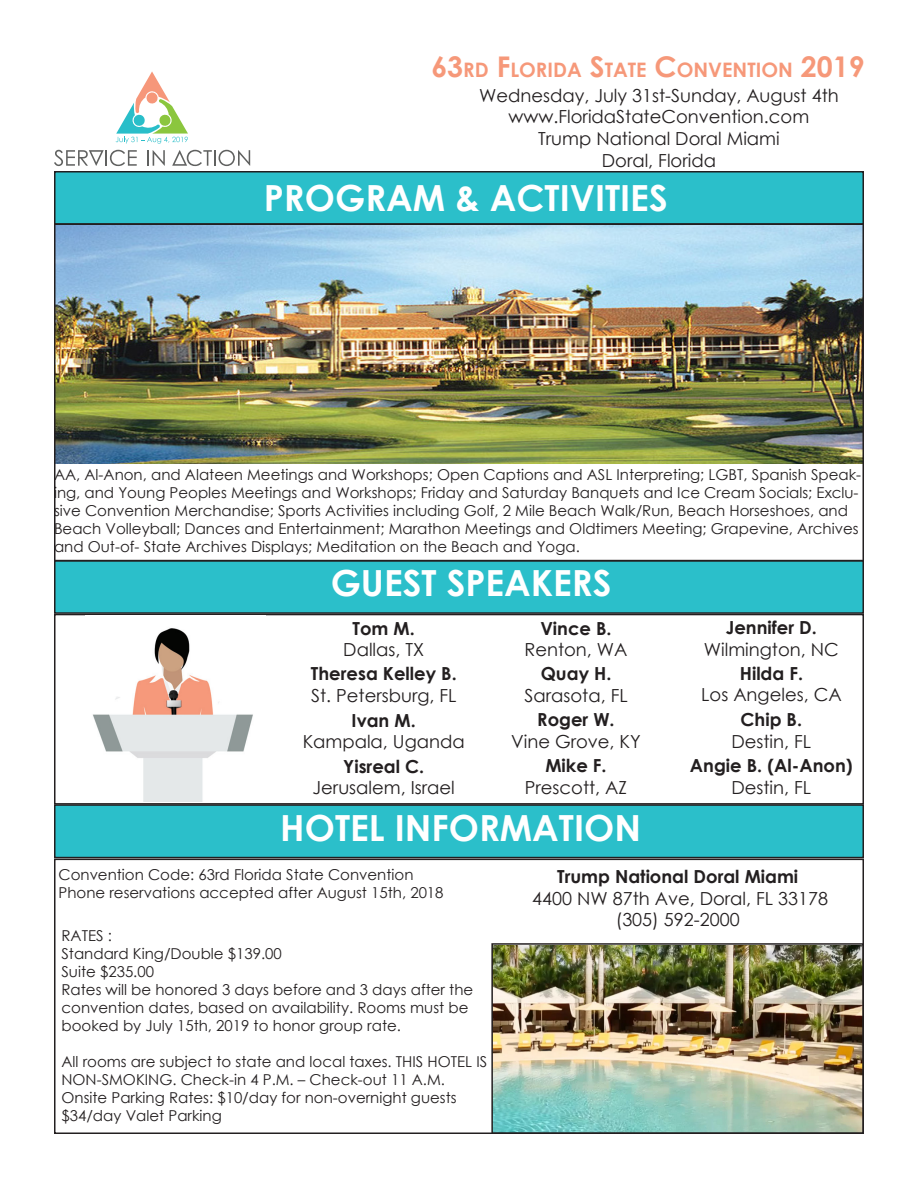
<style>
.page{position:relative;width:918px;height:1188px;background:#fff}
.page>*{position:absolute;margin:0;border:0;box-sizing:border-box;transform-origin:0 0}
.t1{font:700 36px "Century Gothic";color:#fff}
.t2{font:700 19.95px "Century Gothic";color:#f69879}
.t3{font:18px "Century Gothic";color:#231f20}
.t4{font:700 18px "Century Gothic";color:#231f20}
.t5{font:15px/18px "Century Gothic";color:#231f20}
.s1{font-size:28.5px}
</style>
<div class="page">
<img style="left:57px;top:226px;width:804px;height:238px">
<img style="left:494px;top:946px;width:367px;height:185px">
<svg style="left:147px;top:150px;width:18px;height:16px"></svg>
<svg style="left:54px;top:150px;width:83px;height:16px"></svg>
<svg style="left:172px;top:150px;width:78px;height:16px"></svg>
<svg style="left:116px;top:71px;width:72px;height:73px"></svg>
<div style="left:55px;top:172px;width:808px;height:52px;background:#2bbfca"></div>
<div style="left:54px;top:171px;width:810px;height:54px;border:2px solid #231f20"></div>
<div style="left:55px;top:561px;width:808px;height:52px;background:#2bbfca"></div>
<div style="left:54px;top:560px;width:810px;height:54px;border:2px solid #231f20"></div>
<div style="left:54px;top:614px;width:810px;height:191px;border:2px solid #231f20"></div>
<div style="left:55px;top:805px;width:808px;height:53px;background:#2bbfca"></div>
<div style="left:54px;top:804px;width:810px;height:54px;border:2px solid #231f20"></div>
<div style="left:54px;top:859px;width:810px;height:275px;border:2px solid #231f20"></div>
<div style="left:54px;top:223px;width:810px;height:339px;border:2px solid #231f20"></div>
<div style="left:491px;top:943px;width:373px;height:191px;border:2px solid #231f20"></div>
<img style="left:85px;top:616px;width:180px;height:185px">
<p class="t2" style="left:431px;top:57px;width:435px"><span class="s1">63</span>RD <span class="s1">F</span>LORIDA <span class="s1">S</span>TATE <span class="s1">C</span>ONVENTION <span class="s1">2019</span></p>
<p class="t3" style="left:479px;top:83px;width:361px">Wednesday, July 31st-Sunday, August 4th</p>
<p class="t3" style="left:509px;top:104px;width:302px">www.FloridaStateConvention.com</p>
<p class="t3" style="left:538px;top:126px;width:243px">Trump National Doral Miami</p>
<p class="t3" style="left:602px;top:147px;width:116px">Doral, Florida</p>
<p class="t1" style="left:264px;top:175px;width:405px">PROGRAM &amp; ACTIVITIES</p>
<p class="t5" style="left:54px;top:466px;width:809px">AA, Al-Anon, and Alateen Meetings and Workshops; Open Captions and ASL Interpreting; LGBT, Spanish Speak&shy;ing, and Young Peoples Meetings and Workshops; Friday and Saturday Banquets and Ice Cream Socials; Exclu&shy;sive Convention Merchandise; Sports Activities including Golf, 2 Mile Beach Walk/Run, Beach Horseshoes, and Beach Volleyball; Dances and Entertainment; Marathon Meetings and Oldtimers Meeting; Grapevine, Archives and Out-of- State Archives Displays; Meditation on the Beach and Yoga.</p>
<p class="t1" style="left:331px;top:560px;width:282px">GUEST SPEAKERS</p>
<p class="t4" style="left:353px;top:617px;width:64px">Tom M.</p>
<p class="t3" style="left:343px;top:637px;width:82px">Dallas, TX</p>
<p class="t4" style="left:311px;top:663px;width:147px">Theresa Kelley B.</p>
<p class="t3" style="left:311px;top:683px;width:147px">St. Petersburg, FL</p>
<p class="t4" style="left:540px;top:617px;width:73px">Vince B.</p>
<p class="t3" style="left:524px;top:637px;width:105px">Renton, WA</p>
<p class="t4" style="left:541px;top:662px;width:72px">Quay H.</p>
<p class="t3" style="left:525px;top:683px;width:105px">Sarasota, FL</p>
<p class="t4" style="left:726px;top:616px;width:93px">Jennifer D.</p>
<p class="t3" style="left:704px;top:637px;width:136px">Wilmington, NC</p>
<p class="t4" style="left:740px;top:662px;width:65px">Hilda F.</p>
<p class="t3" style="left:701px;top:682px;width:142px">Los Angeles, CA</p>
<p class="t4" style="left:352px;top:709px;width:66px">Ivan M.</p>
<p class="t3" style="left:303px;top:729px;width:164px">Kampala, Uganda</p>
<p class="t4" style="left:537px;top:708px;width:79px">Roger W.</p>
<p class="t3" style="left:511px;top:729px;width:131px">Vine Grove, KY</p>
<p class="t4" style="left:741px;top:708px;width:63px">Chip B.</p>
<p class="t3" style="left:731px;top:729px;width:81px">Destin, FL</p>
<p class="t4" style="left:343px;top:755px;width:82px">Yisreal C.</p>
<p class="t3" style="left:313px;top:775px;width:144px">Jerusalem, Israel</p>
<p class="t4" style="left:545px;top:754px;width:63px">Mike F.</p>
<p class="t3" style="left:525px;top:775px;width:104px">Prescott, AZ</p>
<p class="t4" style="left:690px;top:754px;width:164px">Angie B. (Al-Anon)</p>
<p class="t3" style="left:731px;top:774px;width:81px">Destin, FL</p>
<p class="t1" style="left:280px;top:805px;width:362px">HOTEL INFORMATION</p>
<p class="t4" style="left:557px;top:865px;width:243px">Trump National Doral Miami</p>
<p class="t3" style="left:532px;top:886px;width:297px">4400 NW 87th Ave, Doral, FL 33178</p>
<p class="t3" style="left:616px;top:907px;width:125px">(305) 592-2000</p>
<p class="t5" style="left:58px;top:865px;width:357px">Convention Code: 63rd Florida State Convention</p>
<p class="t5" style="left:58px;top:883px;width:387px">Phone reservations accepted after August 15th, 2018</p>
<p class="t5" style="left:62px;top:926px;width:52px">RATES :</p>
<p class="t5" style="left:62px;top:944px;width:222px">Standard King/Double $139.00</p>
<p class="t5" style="left:62px;top:962px;width:94px">Suite $235.00</p>
<p class="t5" style="left:62px;top:980px;width:413px">Rates will be honored 3 days before and 3 days after the convention dates, based on availability. Rooms must be booked by July 15th, 2019 to honor group rate.</p>
<p class="t5" style="left:62px;top:1052px;width:427px">All rooms are subject to state and local taxes. THIS HOTEL IS<br>NON-SMOKING. Check-in 4 P.M. – Check-out 11 A.M.</p>
<p class="t5" style="left:62px;top:1088px;width:397px">Onsite Parking Rates: $10/day for non-overnight guests</p>
<p class="t5" style="left:62px;top:1106px;width:162px">$34/day Valet Parking</p>
</div>
